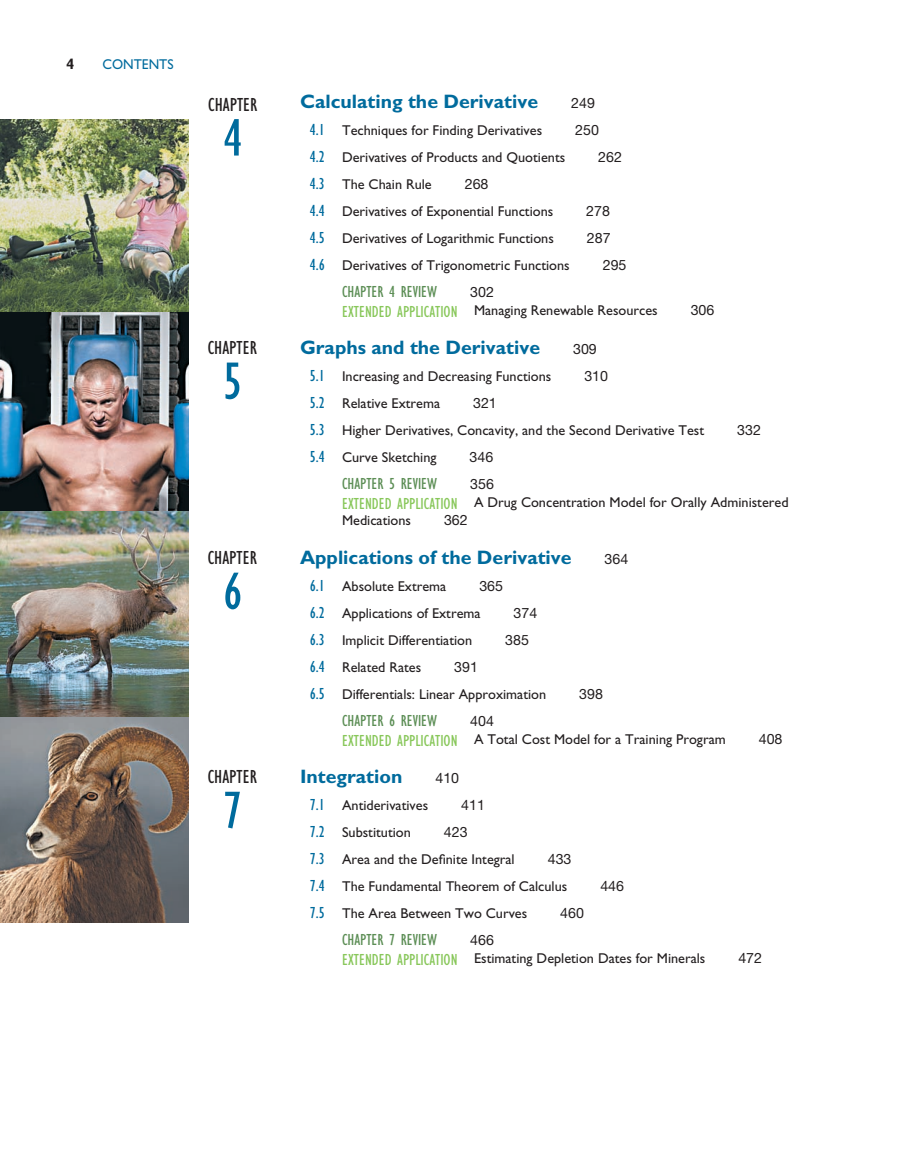
<style>
.page{position:relative;width:918px;height:1175px;background:#fff}
.page>*{position:absolute;margin:0;border:0;box-sizing:border-box;transform-origin:0 0}
.t1{font:condensed 54px "Gill Sans Std";color:#006b9d}
.t2{font:700 19.5px "Gill Sans Std";color:#006b9d}
.t3{font:condensed 19.5px "Gill Sans Std";color:#231f20}
.t4{font:condensed 16.5px "Gill Sans Std";color:#5c8e55}
.t5{font:700 condensed 15px "Gill Sans Std";color:#231f20}
.t6{font:14.25px/27px "Gill Sans Std";color:#231f20}
.t7{font:14.25px "Helvetica Neue LT Std";color:#231f20}
.t8{font:14.25px "Gill Sans Std";color:#006b9d;scale:.95 1}
.s1{font-stretch:condensed;font-size:16.5px;color:#006b9d}
.s2{font-family:"Helvetica Neue LT Std"}
.s3{font-stretch:condensed;font-size:16.5px;color:#88c75a}
</style>
<div class="page">
<img style="left:0;top:120px;width:188px;height:802px">
<p class="t5" style="left:66px;top:55px;width:9px">4</p>
<p class="t8" style="left:102px;top:56px;width:75px">Contents</p>
<p class="t3" style="left:208px;top:94px;width:48px">CHAPTER</p>
<p class="t1" style="left:223px;top:109px;width:21px">4</p>
<p class="t3" style="left:208px;top:337px;width:48px">CHAPTER</p>
<p class="t1" style="left:223px;top:352px;width:21px">5</p>
<p class="t3" style="left:208px;top:547px;width:48px">CHAPTER</p>
<p class="t1" style="left:223px;top:562px;width:21px">6</p>
<p class="t3" style="left:208px;top:766px;width:48px">CHAPTER</p>
<p class="t1" style="left:223px;top:781px;width:21px">7</p>
<p class="t2" style="left:300px;top:90px;width:240px">Calculating the Derivative</p>
<p class="t7" style="left:571px;top:94px;width:25px">249</p>
<p class="t6" style="left:310px;top:117px;width:234px"><span class="s1">4.1</span> Techniques for Finding Derivatives</p>
<p class="t7" style="left:575px;top:121px;width:25px">250</p>
<p class="t6" style="left:310px;top:144px;width:257px"><span class="s1">4.2</span> Derivatives of Products and Quotients</p>
<p class="t7" style="left:598px;top:148px;width:25px">262</p>
<p class="t6" style="left:310px;top:171px;width:123px"><span class="s1">4.3</span> The Chain Rule</p>
<p class="t6" style="left:310px;top:171px;width:245px;text-indent:155px"><span class="s2">268<br></span><span class="s1">4.4</span> Derivatives of Exponential Functions</p>
<p class="t7" style="left:586px;top:202px;width:25px">278</p>
<p class="t6" style="left:310px;top:225px;width:246px"><span class="s1">4.5</span> Derivatives of Logarithmic Functions</p>
<p class="t7" style="left:587px;top:229px;width:25px">287</p>
<p class="t6" style="left:310px;top:252px;width:261px"><span class="s1">4.6</span> Derivatives of Trigonometric Functions</p>
<p class="t7" style="left:603px;top:256px;width:25px">295</p>
<p class="t4" style="left:342px;top:282px;width:97px">CHAPTER 4 REVIEW</p>
<p class="t6" style="left:342px;top:283px;width:317px;line-height:18px;text-indent:128px"><span class="s2">302<br></span><span class="s3">EXTENDED APPLICATION</span> Managing Renewable Resources</p>
<p class="t7" style="left:691px;top:301px;width:25px">306</p>
<p class="t2" style="left:300px;top:336px;width:242px">Graphs and the Derivative</p>
<p class="t7" style="left:573px;top:340px;width:25px">309</p>
<p class="t6" style="left:310px;top:363px;width:243px"><span class="s1">5.1</span> I ncreasing and Decreasing Functions</p>
<p class="t7" style="left:584px;top:367px;width:25px">310</p>
<p class="t6" style="left:310px;top:390px;width:132px"><span class="s1">5.2</span> Relative Extrema</p>
<p class="t6" style="left:310px;top:390px;width:396px;text-indent:163px"><span class="s2">321<br></span><span class="s1">5.3</span> Higher Derivatives, Concavity, and the Second Derivative Test</p>
<p class="t7" style="left:737px;top:421px;width:25px">332</p>
<p class="t6" style="left:310px;top:444px;width:128px"><span class="s1">5.4</span> Curve Sketching</p>
<p class="t7" style="left:470px;top:448px;width:25px">346</p>
<p class="t4" style="left:342px;top:474px;width:97px">CHAPTER 5 REVIEW</p>
<p class="t6" style="left:342px;top:475px;width:448px;line-height:18px;text-indent:128px"><span class="s2">356<br></span><span class="s3">EXTENDED APPLICATION</span> A Drug Concentration Model for Orally Administered<br>Medications</p>
<p class="t7" style="left:444px;top:511px;width:25px">362</p>
<p class="t2" style="left:300px;top:546px;width:273px">Applications of the Derivative</p>
<p class="t7" style="left:605px;top:550px;width:25px">364</p>
<p class="t6" style="left:310px;top:573px;width:138px"><span class="s1">6.1</span> Absolute Extrema</p>
<p class="t6" style="left:310px;top:573px;width:195px;text-indent:170px"><span class="s2">365<br></span><span class="s1">6.2</span> Applications of Extrema</p>
<p class="t7" style="left:514px;top:604px;width:25px">374</p>
<p class="t6" style="left:310px;top:627px;width:164px"><span class="s1">6.3</span> I mplicit Differentiation</p>
<p class="t7" style="left:505px;top:631px;width:25px">385</p>
<p class="t6" style="left:310px;top:654px;width:113px"><span class="s1">6.4</span> Related Rates</p>
<p class="t6" style="left:310px;top:654px;width:238px;text-indent:144px"><span class="s2">391<br></span><span class="s1">6.5</span> Differentials: Linear Approximation</p>
<p class="t7" style="left:579px;top:685px;width:25px">398</p>
<p class="t4" style="left:342px;top:711px;width:97px">CHAPTER 6 REVIEW</p>
<p class="t6" style="left:342px;top:712px;width:385px;line-height:18px;text-indent:128px"><span class="s2">404<br></span><span class="s3">EXTENDED APPLICATION</span> A Total Cost Model for a Training Program</p>
<p class="t2" style="left:300px;top:765px;width:104px">Integration</p>
<p class="t7" style="left:435px;top:769px;width:25px">410</p>
<p class="t6" style="left:310px;top:792px;width:120px"><span class="s1">7.1</span> Antiderivatives</p>
<p class="t7" style="left:461px;top:796px;width:25px">411</p>
<p class="t6" style="left:310px;top:819px;width:103px"><span class="s1">7.2</span> Substitution</p>
<p class="t6" style="left:310px;top:819px;width:206px;text-indent:134px"><span class="s2">423<br></span><span class="s1">7.3</span> Area and the Definite Integral</p>
<p class="t6" style="left:310px;top:846px;width:263px;text-align:right"><span class="s2">433<br></span><span class="s1">7.4</span> The Fundamental Theorem of Calculus</p>
<p class="t7" style="left:600px;top:877px;width:25px">446</p>
<p class="t6" style="left:310px;top:900px;width:219px"><span class="s1">7.5</span> The Area Between Two Curves</p>
<p class="t7" style="left:560px;top:904px;width:25px">460</p>
<p class="t4" style="left:342px;top:930px;width:97px">CHAPTER 7 REVIEW</p>
<p class="t6" style="left:342px;top:931px;width:365px;line-height:18px;text-indent:128px"><span class="s2">466<br></span><span class="s3">EXTENDED APPLICATION</span> Estimating Depletion Dates for Minerals</p>
<p class="t7" style="left:759px;top:730px;width:25px">408</p>
<p class="t7" style="left:738px;top:949px;width:25px">472</p>
</div>
